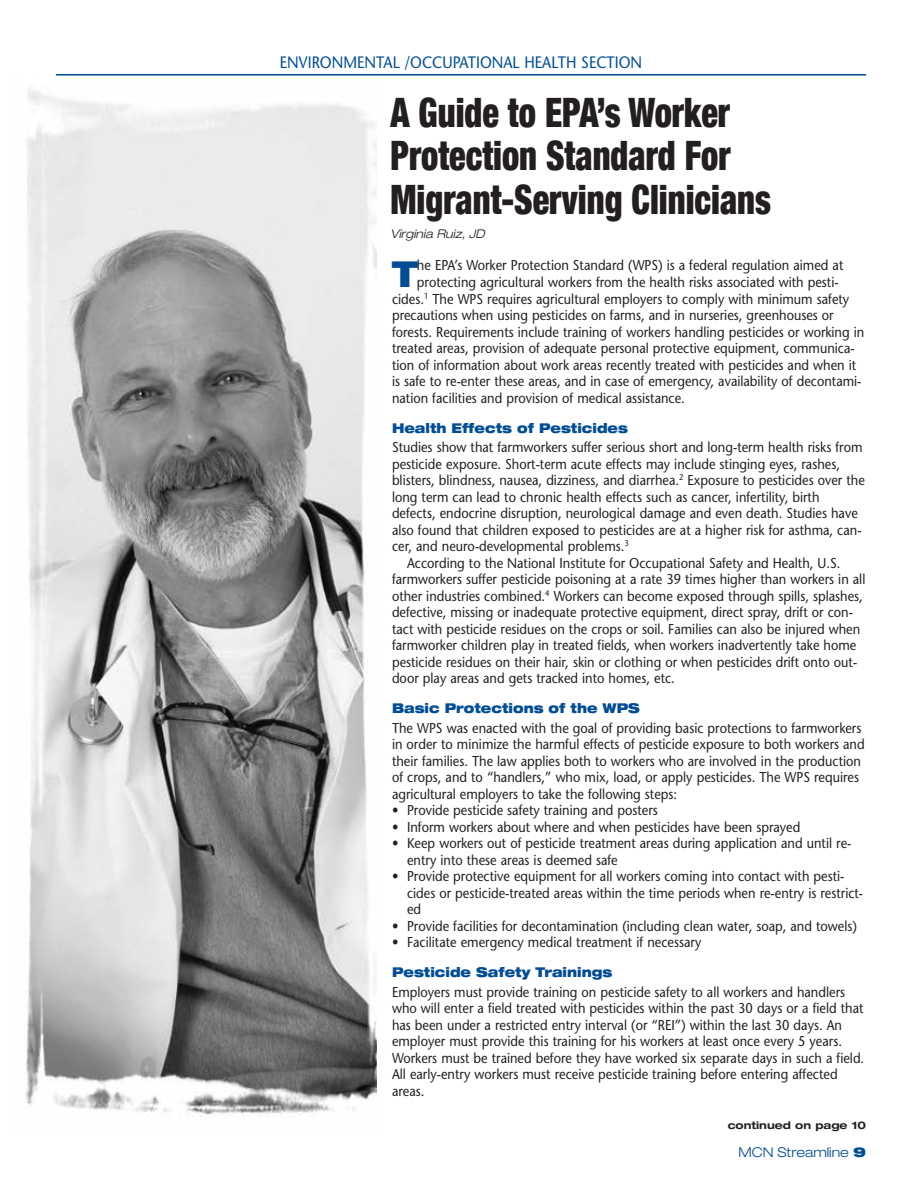
<style>
.page{position:relative;width:921px;height:1192px;background:#fff}
.page>*{position:absolute;margin:0;border:0;box-sizing:border-box;transform-origin:0 0}
.t1{font:900 condensed 40.5px/43.5px "Helvetica Neue";color:#231f20;scale:.85 1}
.t2{font:900 expanded 35.85px "Helvetica Neue";color:#014d95;scale:.9 1}
.t3{font:16.5px "Stone Sans";color:#014d95;scale:.9 1}
.t4{font:14.25px/16.5px "Stone Sans";color:#231f20;scale:.9 1}
.t5{font:900 expanded 13.5px "Helvetica Neue";color:#014d95;scale:.9 1}
.t6{font:300 expanded 13.5px "Helvetica Neue";color:#014d95}
.t7{font:italic 300 expanded 12px "Helvetica Neue";color:#231f20}
.t8{font:700 expanded 10.5px "Helvetica Neue";color:#231f20}
.s1{font-weight:900}
</style>
<div class="page">
<hr style="left:56px;top:74px;width:810px;height:1px;background:#014d95">
<img style="left:25px;top:88px;width:352px;height:1029px">
<p class="t3" style="left:280px;top:52px;width:404px">ENVIRONMENTAL /OCCUPATIONAL HEALTH SECTION</p>
<h1 class="t1" style="left:390px;top:90px;width:449px">A Guide to EPA’s Worker<br>Protection Standard For<br>Migrant-Serving Clinicians</h1>
<p class="t7" style="left:390px;top:226px;width:96px">Virginia Ruiz, JD</p>
<h2 class="t2" style="left:392px;top:251px;width:30px">T</h2>
<p class="t4" style="left:417px;top:257px;width:475px">he EPA’s Worker Protection Standard (WPS) is a federal regulation aimed at</p>
<p class="t4" style="left:417px;top:274px;width:470px">protecting agricultural workers from the health risks associated with pesti-</p>
<p class="t4" style="left:392px;top:290px;width:509px">cides.<sup>1</sup> The WPS requires agricultural employers to comply with minimum safety</p>
<p class="t4" style="left:392px;top:307px;width:492px">precautions when using pesticides on farms, and in nurseries, greenhouses or</p>
<p class="t4" style="left:392px;top:323px;width:526px">forests. Requirements include training of workers handling pesticides or working in</p>
<p class="t4" style="left:392px;top:340px;width:515px">treated areas, provision of adequate personal protective equipment, communica-</p>
<p class="t4" style="left:392px;top:356px;width:517px">tion of information about work areas recently treated with pesticides and when it</p>
<p class="t4" style="left:392px;top:373px;width:523px">is safe to re-enter these areas, and in case of emergency, availability of decontami-</p>
<p class="t4" style="left:392px;top:389px;width:327px">nation facilities and provision of medical assistance.</p>
<p class="t5" style="left:392px;top:419px;width:264px">Health Effects of Pesticides</p>
<p class="t4" style="left:392px;top:439px;width:524px">Studies show that farmworkers suffer serious short and long-term health risks from</p>
<p class="t4" style="left:392px;top:455px;width:499px">pesticide exposure. Short-term acute effects may include stinging eyes, rashes,</p>
<p class="t4" style="left:392px;top:472px;width:527px">blisters, blindness, nausea, dizziness, and diarrhea.<sup>2</sup> Exposure to pesticides over the</p>
<p class="t4" style="left:392px;top:488px;width:476px">long term can lead to chronic health effects such as cancer, infertility, birth</p>
<p class="t4" style="left:392px;top:505px;width:519px">defects, endocrine disruption, neurological damage and even death. Studies have</p>
<p class="t4" style="left:392px;top:521px;width:523px">also found that children exposed to pesticides are at a higher risk for asthma, can-</p>
<p class="t4" style="left:392px;top:538px;width:265px">cer, and neuro-developmental problems.<sup>3</sup></p>
<p class="t4" style="left:407px;top:554px;width:483px">According to the National Institute for Occupational Safety and Health, U.S.</p>
<p class="t4" style="left:392px;top:571px;width:527px">farmworkers suffer pesticide poisoning at a rate 39 times higher than workers in all</p>
<p class="t4" style="left:392px;top:587px;width:524px">other industries combined.<sup>4</sup> Workers can become exposed through spills, splashes,</p>
<p class="t4" style="left:392px;top:604px;width:514px">defective, missing or inadequate protective equipment, direct spray, drift or con-</p>
<p class="t4" style="left:392px;top:620px;width:522px">tact with pesticide residues on the crops or soil. Families can also be injured when</p>
<p class="t4" style="left:392px;top:637px;width:517px">farmworker children play in treated fields, when workers inadvertently take home</p>
<p class="t4" style="left:392px;top:653px;width:518px">pesticide residues on their hair, skin or clothing or when pesticides drift onto out-</p>
<p class="t4" style="left:392px;top:670px;width:316px">door play areas and gets tracked into homes, etc.</p>
<p class="t5" style="left:392px;top:699px;width:277px">Basic Protections of the WPS</p>
<p class="t4" style="left:392px;top:719px;width:527px">The WPS was enacted with the goal of providing basic protections to farmworkers in order to minimize the harmful effects of pesticide exposure to both workers and their families. The law applies both to workers who are involved in the production of crops, and to “handlers,” who mix, load, or apply pesticides. The WPS requires agricultural employers to take the following steps:</p>
<p class="t4" style="left:392px;top:802px;width:297px">• Provide pesticide safety training and posters</p>
<p class="t4" style="left:392px;top:818px;width:455px">• Inform workers about where and when pesticides have been sprayed</p>
<p class="t4" style="left:407px;top:835px;width:495px;text-indent:-15px">• Keep workers out of pesticide treatment areas during application and until re&shy;entry into these areas is deemed safe</p>
<p class="t4" style="left:407px;top:868px;width:508px;text-indent:-15px">• Provide protective equipment for all workers coming into contact with pesti&shy;cides or pesticide-treated areas within the time periods when re-entry is restrict&shy;ed</p>
<p class="t4" style="left:392px;top:917px;width:518px">• Provide facilities for decontamination (including clean water, soap, and towels)</p>
<p class="t4" style="left:392px;top:934px;width:345px">• Facilitate emergency medical treatment if necessary</p>
<p class="t5" style="left:392px;top:963px;width:246px">Pesticide Safety Trainings</p>
<p class="t4" style="left:392px;top:983px;width:526px">Employers must provide training on pesticide safety to all workers and handlers who will enter a field treated with pesticides within the past 30 days or a field that has been under a restricted entry interval (or “REI”) within the last 30 days. An employer must provide this training for his workers at least once every 5 years.<br>Workers must be trained before they have worked six separate days in such a field.<br>All early-entry workers must receive pesticide training before entering affected areas.</p>
<p class="t8" style="left:727px;top:1118px;width:140px">continued on page 10</p>
<p class="t6" style="left:738px;top:1143px;width:129px">MCN Streamline <span class="s1">9</span></p>
</div>
